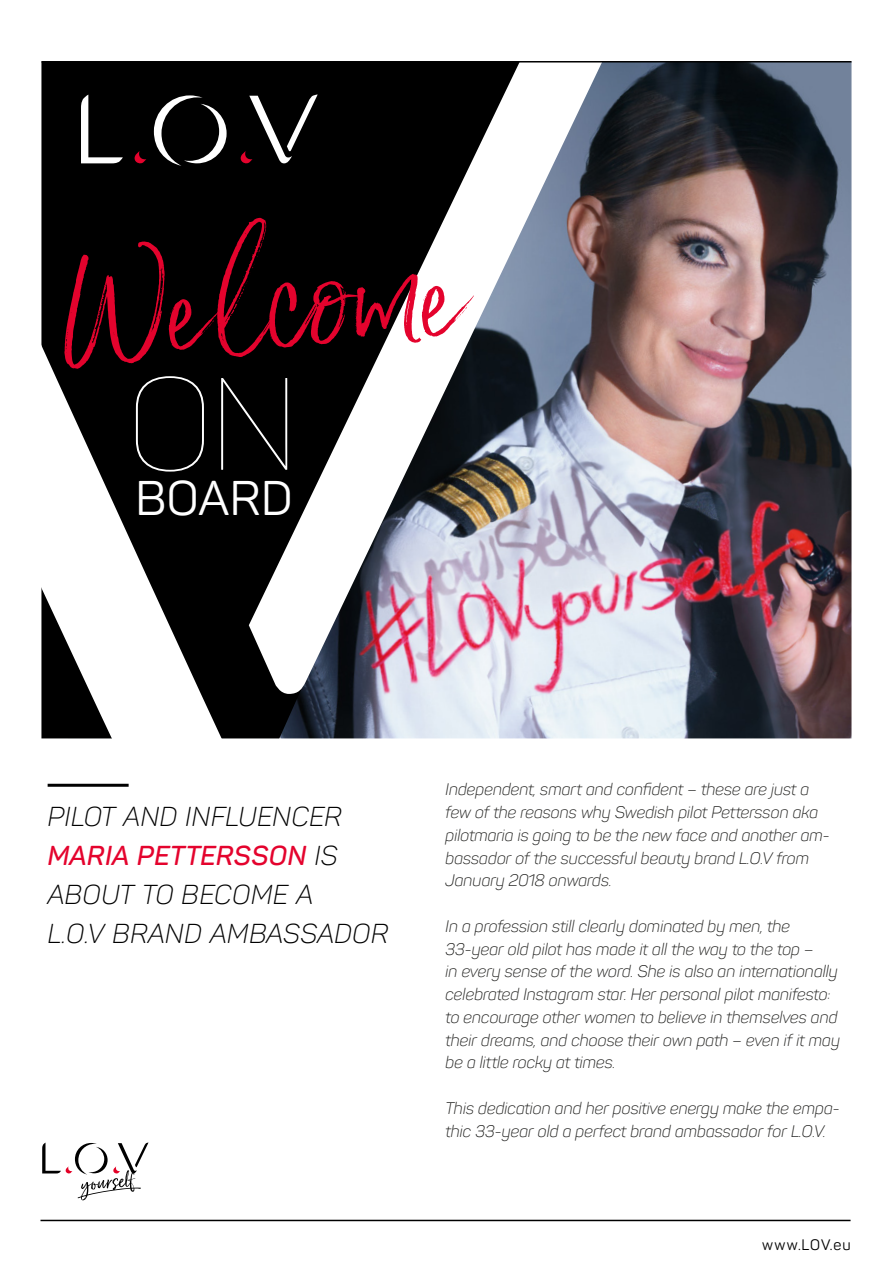
<style>
.page{position:relative;width:893px;height:1263px;background:#fff}
.page>*{position:absolute;margin:0;border:0;box-sizing:border-box;transform-origin:0 0}
.t1{font:135.15px "Saturday Script";color:#e4032d}
.t2{font:100 129.3px "Panton";color:#fff}
.t3{font:48px "Panton";letter-spacing:.005em;color:#fff}
.t4{font:italic 300 27px/39px "Panton";letter-spacing:.02em;color:#000}
.t5{font:italic 300 16.5px/22.8px "Panton";color:#1d1d1b}
.t6{font:15px "Panton";letter-spacing:.06em;color:#000}
.s1{font-weight:600;color:#e4032d}
</style>
<div class="page">
<img style="left:677px;top:63px;width:174px;height:675px">
<hr style="left:40px;top:1220px;width:810px;height:1px;background:#000">
<svg style="left:42px;top:1142px;width:107px;height:58px"></svg>
<svg style="left:41px;top:63px;width:636px;height:724px"></svg>
<hr style="left:41px;top:61px;width:810px;height:2px;background:#000">
<hr style="left:48px;top:784px;width:81px;height:3px;background:#000">
<svg style="left:81px;top:95px;width:42px;height:68px"></svg>
<svg style="left:154px;top:95px;width:73px;height:71px"></svg>
<svg style="left:135px;top:151px;width:11px;height:14px"></svg>
<svg style="left:241px;top:95px;width:77px;height:70px"></svg>
<h1 class="t1" style="left:53px;top:227px;width:409px;rotate:-3deg">Welcome</h1>
<h2 class="t2" style="left:128px;top:347px;width:172px">ON</h2>
<h3 class="t3" style="left:135px;top:469px;width:158px">BOARD</h3>
<h3 class="t4" style="left:48px;top:797px;width:342px">PILOT AND INFLUENCER<br><span class="s1">MARIA PETTERSSON</span> IS<br>ABOUT TO BECOME A<br>L.O.V BRAND AMBASSADOR</h3>
<p class="t5" style="left:446px;top:778px;width:386px">Independent, smart and confident – these are just a few of the reasons why Swedish pilot Pettersson aka pilotmaria is going to be the new face and another am&shy;bassador of the successful beauty brand L.O.V from January 2018 onwards.</p>
<p class="t5" style="left:446px;top:915px;width:396px">In a profession still clearly dominated by men, the 33-year old pilot has made it all the way to the top –<br>in every sense of the word. She is also an internationally celebrated Instagram star. Her personal pilot manifesto: to encourage other women to believe in themselves and their dreams, and choose their own path – even if it may be a little rocky at times.</p>
<p class="t5" style="left:446px;top:1097px;width:396px">This dedication and her positive energy make the empa&shy;thic 33-year old a perfect brand ambassador for L.O.V.</p>
<p class="t6" style="left:762px;top:1236px;width:90px">www.LOV.eu</p>
</div>
